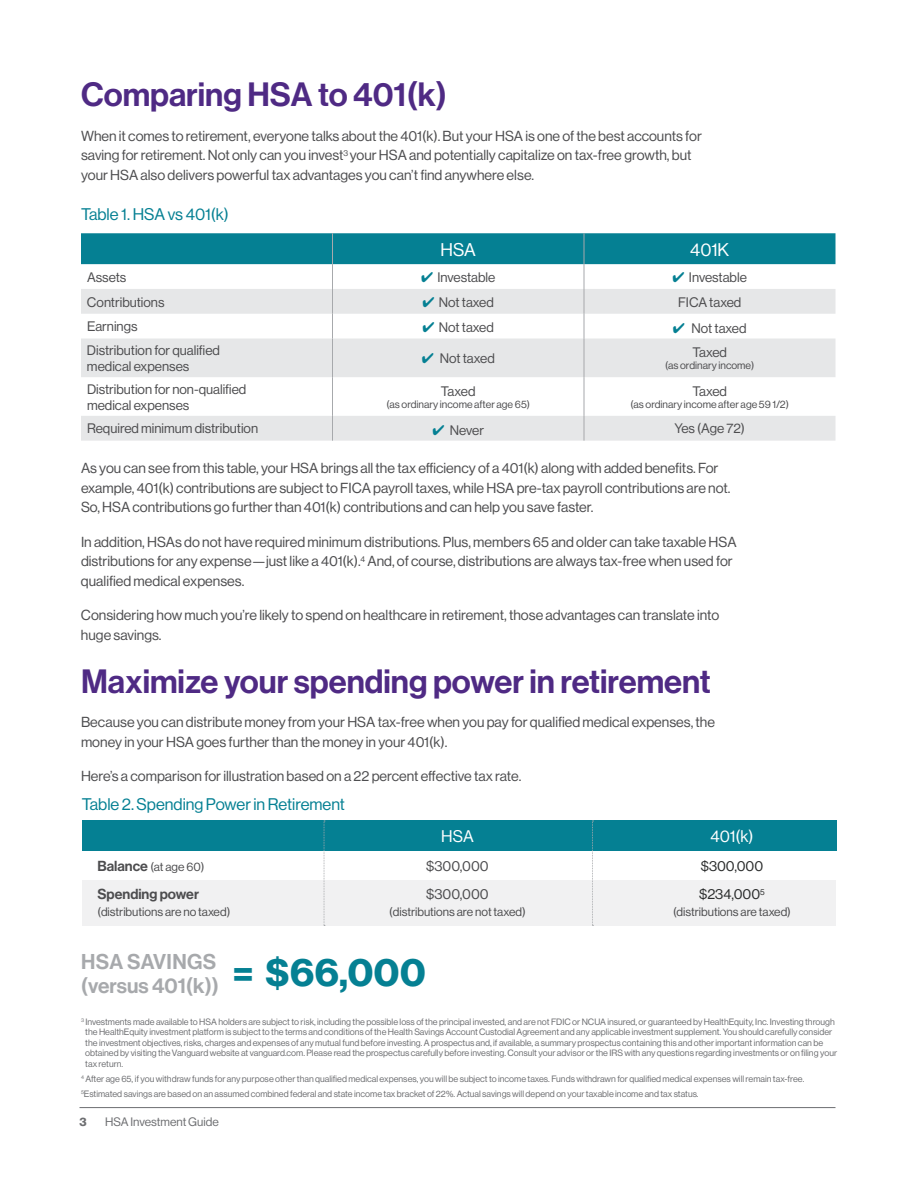
<style>
.page{position:relative;width:918px;height:1188px;background:#fff}
.page>*{position:absolute;margin:0;border:0;box-sizing:border-box;transform-origin:0 0}
.t1{font:37.5px "N Haas Grotesk DS Pro 75 Bd";color:#058093}
.t2{font:33px "N Haas Grotesk DS Pro 65 Md";color:#4f2a84}
.t3{font:21px/24px "N Haas Grotesk DS Pro 65 Md";letter-spacing:.005em;color:#a7a9ac}
.t4{font:18px "N Haas Grotesk DS Pro 55 Rg";color:#fff}
.t5{font:16.5px "N Haas Grotesk DS Pro 55 Rg";color:#058093}
.t6{font:16.5px "N Haas Grotesk DS Pro 55 Rg";letter-spacing:-.005em;color:#fff}
.t7{font:14.25px/19.5px "N Haas Grotesk DS Pro 55 Rg";color:#4d4d4f}
.t8{font:14.25px "N Haas Grotesk DS Pro 55 Rg";color:#2a2c2c}
.t9{font:14.25px "N Haas Grotesk DS Pro 65 Md";color:#4d4d4f}
.t10{font:13.5px/16.2px "N Haas Grotesk DS Pro 55 Rg";color:#4d4d4f}
.t11{font:12px "N Haas Grotesk DS Pro 55 Rg";color:#4d4d4f}
.t12{font:12px "N Haas Grotesk DS Pro 55 Rg";color:#6d6e71}
.t13{font:12px "N Haas Grotesk DS Pro 75 Bd";color:#6d6e71}
.t14{font:10.5px "N Haas Grotesk DS Pro 55 Rg";color:#4d4d4f}
.t15{font:9px/10.5px "N Haas Grotesk DS Pro 55 Rg";color:#6d6e71}
.s1{color:#058093}
.s2{font-family:"N Haas Grotesk DS Pro 65 Md";font-size:14.25px}
</style>
<div class="page">
<hr style="left:80px;top:1107px;width:756px;height:1px;background:#6d6e71">
<div style="left:82px;top:881px;width:754px;height:45px;background:#f1f1f2"></div>
<div style="left:82px;top:821px;width:755px;height:30px;background:#058093"></div>
<svg style="left:324px;top:821px;width:1px;height:105px"></svg>
<svg style="left:592px;top:821px;width:1px;height:105px"></svg>
<svg style="left:81px;top:339px;width:755px;height:102px;fill:#e6e7e8"></svg>
<svg style="left:81px;top:233px;width:755px;height:106px"></svg>
<hr style="left:332px;top:339px;width:1px;height:38px;background:#a7a9ac">
<hr style="left:584px;top:339px;width:1px;height:38px;background:#a7a9ac">
<hr style="left:332px;top:377px;width:1px;height:39px;background:#a7a9ac">
<hr style="left:584px;top:377px;width:1px;height:39px;background:#a7a9ac">
<svg style="left:332px;top:416px;width:1px;height:25px"></svg>
<svg style="left:584px;top:416px;width:1px;height:25px"></svg>
<h2 class="t2" style="left:81px;top:76px;width:368px">Comparing HSA to 401(k)</h2>
<p class="t7" style="left:81px;top:126px;width:622px">When it comes to retirement, everyone talks about the 401(k). But your HSA is one of the best accounts for saving for retirement. Not only can you invest<sup>3</sup> your HSA and potentially capitalize on tax-free growth, but your HSA also delivers powerful tax advantages you can’t find anywhere else.</p>
<p class="t5" style="left:81px;top:205px;width:149px">Table 1. HSA vs 401(k)</p>
<p class="t4" style="left:441px;top:239px;width:37px">HSA</p>
<p class="t4" style="left:690px;top:239px;width:40px">401K</p>
<p class="t10" style="left:87px;top:269px;width:41px">Assets</p>
<p class="t10" style="left:421px;top:269px;width:76px"><span class="s1">✔</span> Investable</p>
<p class="t10" style="left:673px;top:269px;width:76px"><span class="s1">✔</span> Investable</p>
<p class="t10" style="left:87px;top:294px;width:79px">Contributions</p>
<p class="t10" style="left:423px;top:294px;width:73px"><span class="s1">✔</span> Not taxed</p>
<p class="t10" style="left:678px;top:294px;width:65px">FICA taxed</p>
<p class="t10" style="left:87px;top:319px;width:52px">Earnings</p>
<p class="t10" style="left:423px;top:319px;width:73px"><span class="s1">✔</span> Not taxed</p>
<p class="t10" style="left:673px;top:320px;width:75px"><span class="s1">✔</span> Not taxed</p>
<p class="t10" style="left:87px;top:342px;width:135px">Distribution for qualified medical expenses</p>
<p class="t10" style="left:422px;top:351px;width:75px"><span class="s1">✔</span> Not taxed</p>
<p class="t10" style="left:692px;top:344px;width:36px">Taxed</p>
<p class="t14" style="left:665px;top:359px;width:91px">(as ordinary income)</p>
<p class="t10" style="left:87px;top:381px;width:161px">Distribution for non-qualified medical expenses</p>
<p class="t10" style="left:441px;top:383px;width:36px">Taxed</p>
<p class="t14" style="left:386px;top:398px;width:145px">(as ordinary income after age 65)</p>
<p class="t10" style="left:692px;top:383px;width:36px">Taxed</p>
<p class="t14" style="left:631px;top:398px;width:160px">(as ordinary income after age 59 1/2)</p>
<p class="t10" style="left:87px;top:421px;width:173px">Required minimum distribution</p>
<p class="t10" style="left:432px;top:422px;width:53px"><span class="s1">✔</span> Never</p>
<p class="t10" style="left:674px;top:421px;width:72px">Yes (Age 72)</p>
<p class="t7" style="left:81px;top:459px;width:651px">As you can see from this table, your HSA brings all the tax efficiency of a 401(k) along with added benefits. For example, 401(k) contributions are subject to FICA payroll taxes, while HSA pre-tax payroll contributions are not.<br>So, HSA contributions go further than 401(k) contributions and can help you save faster.</p>
<p class="t7" style="left:81px;top:532px;width:657px">In addition, HSAs do not have required minimum distributions. Plus, members 65 and older can take taxable HSA distributions for any expense—just like a 401(k).<sup>4</sup> And, of course, distributions are always tax-free when used for qualified medical expenses.</p>
<p class="t7" style="left:81px;top:606px;width:640px">Considering how much you’re likely to spend on healthcare in retirement, those advantages can translate into huge savings.</p>
<h2 class="t2" style="left:81px;top:662px;width:631px">Maximize your spending power in retirement</h2>
<p class="t7" style="left:81px;top:713px;width:636px">Because you can distribute money from your HSA tax-free when you pay for qualified medical expenses, the money in your HSA goes further than the money in your 401(k).</p>
<p class="t7" style="left:81px;top:767px;width:442px">Here’s a comparison for illustration based on a 22 percent effective tax rate.</p>
<p class="t5" style="left:82px;top:795px;width:265px">Table 2. Spending Power in Retirement</p>
<p class="t6" style="left:441px;top:827px;width:34px">HSA</p>
<p class="t6" style="left:710px;top:827px;width:45px">401(k)</p>
<p class="t11" style="left:98px;top:860px;width:108px"><span class="s2">Balance</span> (at age 60)</p>
<p class="t7" style="left:426px;top:856px;width:64px">$300,000</p>
<p class="t8" style="left:701px;top:858px;width:64px">$300,000</p>
<p class="t9" style="left:97px;top:886px;width:103px">Spending power</p>
<p class="t7" style="left:426px;top:885px;width:64px">$300,000</p>
<p class="t8" style="left:699px;top:886px;width:67px">$234,000<sup>5</sup></p>
<p class="t11" style="left:98px;top:905px;width:134px">(distributions are no taxed)</p>
<p class="t11" style="left:389px;top:905px;width:138px">(distributions are not taxed)</p>
<p class="t11" style="left:673px;top:905px;width:119px">(distributions are taxed)</p>
<h3 class="t3" style="left:81px;top:950px;width:140px">HSA SAVINGS (versus 401(k))</h3>
<p class="t15" style="left:85px;top:1016px;width:753px;text-indent:-4px"><sup>3</sup> Investments made available to HSA holders are subject to risk, including the possible loss of the principal invested, and are not FDIC or NCUA insured, or guaranteed by HealthEquity, Inc. Investing through the HealthEquity investment platform is subject to the terms and conditions of the Health Savings Account Custodial Agreement and any applicable investment supplement. You should carefully consider the investment objectives, risks, charges and expenses of any mutual fund before investing. A prospectus and, if available, a summary prospectus containing this and other important information can be obtained by visiting the Vanguard website at vanguard.com. Please read the prospectus carefully before investing. Consult your advisor or the IRS with any questions regarding investments or on filing your tax return.</p>
<p class="t15" style="left:81px;top:1071px;width:725px;line-height:15px"><sup>4</sup> After age 65, if you withdraw funds for any purpose other than qualified medical expenses, you will be subject to income taxes. Funds withdrawn for qualified medical expenses will remain tax-free.<br><sup>5</sup>Estimated savings are based on an assumed combined federal and state income tax bracket of 22%. Actual savings will depend on your taxable income and tax status.</p>
<h1 class="t1" style="left:233px;top:951px;width:195px">= $66,000</h1>
<p class="t13" style="left:80px;top:1115px;width:9px">3</p>
<p class="t12" style="left:105px;top:1115px;width:115px">HSA Investment Guide</p>
</div>
